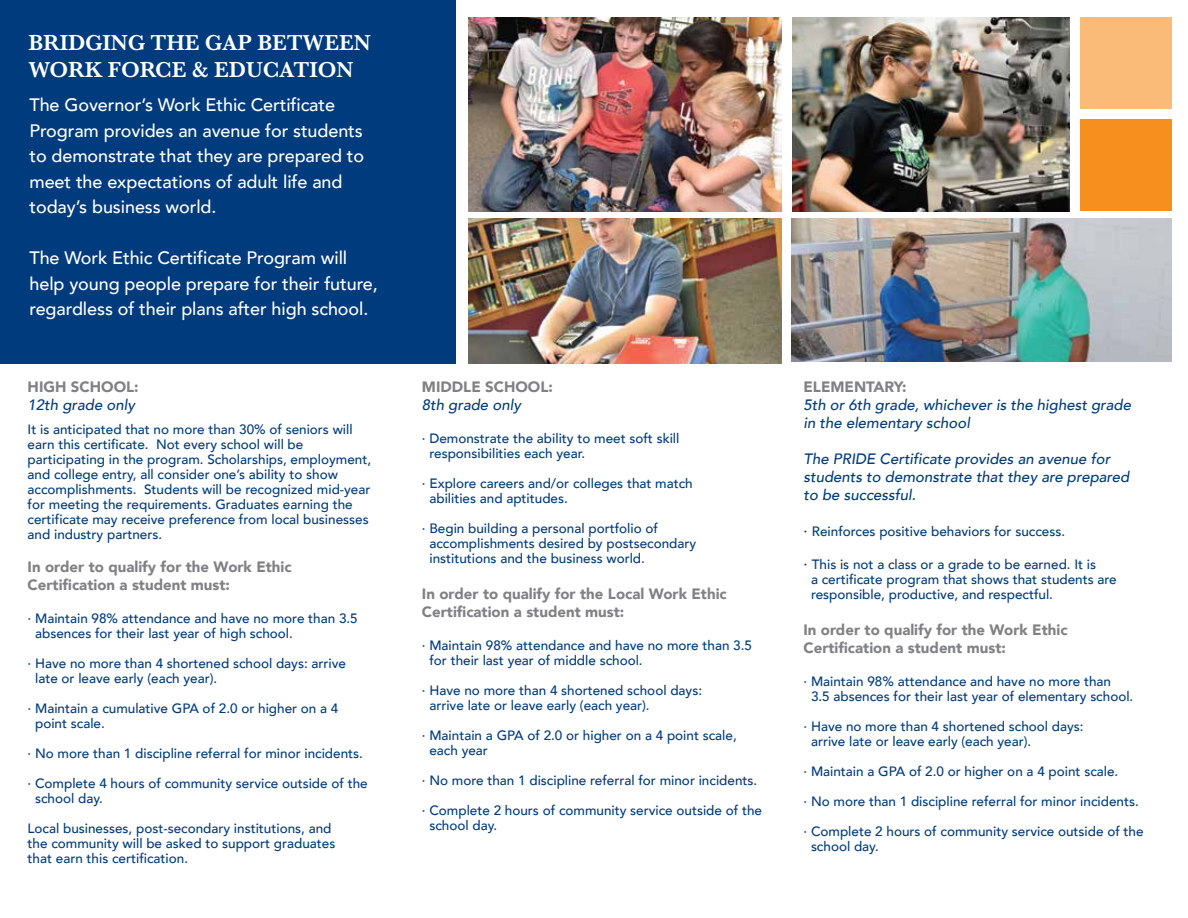
<style>
.page{position:relative;width:1188px;height:918px;background:#fff}
.page>*{position:absolute;margin:0;border:0;box-sizing:border-box;transform-origin:0 0}
.t1{font:600 22.5px/27px "Baskerville";letter-spacing:-.005em;color:#fff}
.t2{font:500 18px/25.5px "Avenir";letter-spacing:-.005em;color:#fff}
.t3{font:900 15px/18px "Avenir";color:#808186}
.t4{font:italic 500 15px/18px "Avenir";color:#003b7d}
.t5{font:500 13.5px/15px "Avenir";color:#003b7d}
.s1{font-size:15px}
</style>
<div class="page">
<div style="left:0;top:0;width:455px;height:363px;background:#003b7d"></div>
<div style="left:1080px;top:120px;width:92px;height:91px;background:#f78f1e"></div>
<div style="left:1080px;top:18px;width:92px;height:91px;background:#fabb78"></div>
<img style="left:468px;top:18px;width:314px;height:193px">
<img style="left:468px;top:218px;width:314px;height:145px">
<img style="left:791px;top:218px;width:381px;height:144px">
<img style="left:792px;top:18px;width:278px;height:193px">
<h1 class="t1" style="left:28px;top:29px;width:344px">BRIDGING THE GAP BETWEEN<br>WORK FORCE &amp; EDUCATION</h1>
<h2 class="t2" style="left:29px;top:91px;width:336px">The Governor’s Work Ethic Certificate Program provides an avenue for students to demonstrate that they are prepared to meet the expectations of adult life and today’s business world.</h2>
<h2 class="t2" style="left:29px;top:244px;width:350px">The Work Ethic Certificate Program will help young people prepare for their future, regardless of their plans after high school.</h2>
<p class="t3" style="left:28px;top:378px;width:113px">HIGH SCHOOL:</p>
<p class="t4" style="left:28px;top:396px;width:109px">12th grade only</p>
<p class="t5" style="left:28px;top:421px;width:345px">It is anticipated that no more than 30% of seniors will earn this certificate. Not every school will be participating in the program. Scholarships, employment, and college entry, all consider one’s ability to show accomplishments. Students will be recognized mid-year for meeting the requirements. Graduates earning the certificate may receive preference from local businesses and industry partners.</p>
<p class="t3" style="left:28px;top:558px;width:266px">In order to qualify for the Work Ethic<br>Certification a student must:</p>
<p class="t5" style="left:35px;top:610px;width:324px;text-indent:-8px">· Maintain 98% attendance and have no more than 3.5 absences for their last year of high school.</p>
<p class="t5" style="left:35px;top:655px;width:312px;text-indent:-8px">· Have no more than 4 shortened school days: arrive late or leave early (each year).</p>
<p class="t5" style="left:35px;top:700px;width:305px;text-indent:-8px">· Maintain a cumulative GPA of 2.0 or higher on a 4 point scale.</p>
<p class="t5" style="left:28px;top:745px;width:337px">· No more than 1 discipline referral for minor incidents.</p>
<p class="t5" style="left:35px;top:775px;width:334px;text-indent:-8px">· Complete 4 hours of community service outside of the school day.</p>
<p class="t5" style="left:28px;top:820px;width:309px">Local businesses, post-secondary institutions, and the community will be asked to support graduates that earn this certification.</p>
<p class="t3" style="left:422px;top:378px;width:133px">MIDDLE SCHOOL:</p>
<p class="t4" style="left:422px;top:396px;width:100px">8th grade only</p>
<p class="t5" style="left:429px;top:430px;width:252px;text-indent:-8px">· Demonstrate the ability to meet soft skill responsibilities each year.</p>
<p class="t5" style="left:429px;top:475px;width:265px;text-indent:-8px">· Explore careers and/or colleges that match abilities and aptitudes.</p>
<p class="t5" style="left:429px;top:520px;width:268px;text-indent:-8px">· Begin building a personal portfolio of accomplishments desired by postsecondary institutions and the business world.</p>
<p class="t3" style="left:422px;top:585px;width:306px">In order to qualify for the Local Work Ethic<br>Certification a student must:</p>
<p class="t5" style="left:429px;top:637px;width:324px;text-indent:-8px">· Maintain 98% attendance and have no more than 3.5 for their last year of middle school.</p>
<p class="t5" style="left:429px;top:682px;width:274px;text-indent:-8px">· Have no more than 4 shortened school days: arrive late or leave early (each year).</p>
<p class="t5" style="left:429px;top:727px;width:309px;text-indent:-8px">· Maintain a GPA of 2.0 or higher on a 4 point scale, each year</p>
<p class="t5" style="left:422px;top:772px;width:337px">· No more than 1 discipline referral for minor incidents.</p>
<p class="t5" style="left:429px;top:802px;width:334px;text-indent:-8px">· Complete 2 hours of community service outside of the school day.</p>
<p class="t3" style="left:803px;top:378px;width:105px">ELEMENTARY:</p>
<p class="t4" style="left:803px;top:396px;width:329px">5th or 6th grade, whichever is the highest grade in the elementary school</p>
<p class="t4" style="left:803px;top:450px;width:327px">The PRIDE Certificate provides an avenue for students to demonstrate that they are prepared to be successful.</p>
<p class="t5" style="left:803px;top:523px;width:263px"><span class="s1">·</span> Reinforces positive behaviors for success.</p>
<p class="t5" style="left:811px;top:556px;width:307px;text-indent:-8px"><span class="s1">·</span> This is not a class or a grade to be earned. It is<br>a certificate program that shows that students are responsible, productive, and respectful.</p>
<p class="t3" style="left:803px;top:621px;width:266px">In order to qualify for the Work Ethic<br>Certification a student must:</p>
<p class="t5" style="left:811px;top:673px;width:324px;text-indent:-8px">· Maintain 98% attendance and have no more than<br>3.5 absences for their last year of elementary school.</p>
<p class="t5" style="left:811px;top:718px;width:274px;text-indent:-8px">· Have no more than 4 shortened school days: arrive late or leave early (each year).</p>
<p class="t5" style="left:803px;top:763px;width:316px">· Maintain a GPA of 2.0 or higher on a 4 point scale.</p>
<p class="t5" style="left:803px;top:793px;width:337px">· No more than 1 discipline referral for minor incidents.</p>
<p class="t5" style="left:811px;top:823px;width:334px;text-indent:-8px">· Complete 2 hours of community service outside of the school day.</p>
</div>
